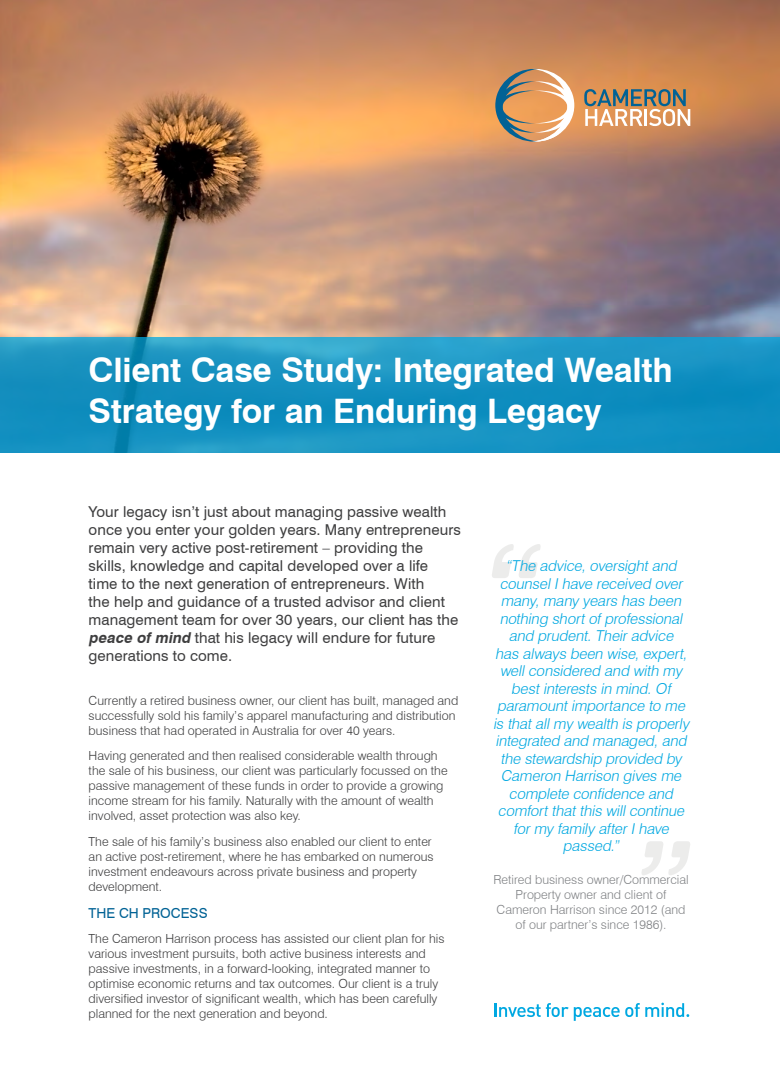
<style>
.page{position:relative;width:780px;height:1088px;background:#fff}
.page>*{position:absolute;margin:0;border:0;box-sizing:border-box;transform-origin:0 0}
.Document_Header{font:700 33.75px/40.5px "Swiss 721 BT";letter-spacing:-.005em;color:#fff}
.Body_Copy{font:italic 300 15px/17.5px "Swiss 721 BT";color:#00a8e1;text-align:center}
.t1{font:15px/18px "Swiss 721 BT";letter-spacing:.005em;color:#3e3e3f}
.t2{font:13.75px "Swiss 721 BT";color:#016295}
.Body_Copy-2{font:300 12.5px/15px "Swiss 721 BT";color:#3e3e3f}
.Body_Copy-3{font:300 12.5px/15px "Swiss 721 BT";color:#808285;text-align:center}
.s1{font-weight:700;font-style:italic}
</style>
<div class="page">
<svg style="left:492px;top:544px;width:49px;height:34px"></svg>
<svg style="left:642px;top:841px;width:48px;height:34px"></svg>
<img style="left:0;top:0;width:780px;height:337px">
<svg style="left:584px;top:89px;width:106px;height:37px;background:#ba9e81"></svg>
<svg style="left:495px;top:69px;width:79px;height:73px;background:#ca9f77"></svg>
<svg style="left:494px;top:1003px;width:46px;height:14px"></svg>
<svg style="left:546px;top:1003px;width:73px;height:18px"></svg>
<svg style="left:625px;top:1003px;width:14px;height:14px"></svg>
<svg style="left:645px;top:1002px;width:44px;height:15px"></svg>
<svg style="left:0;top:337px;width:780px;height:115px;background:#1692c1"></svg>
<p class="Document_Header" style="left:89px;top:350px;width:585px">Client Case Study: Integrated Wealth<br>Strategy for an Enduring Legacy</p>
<p class="t1" style="left:89px;top:503px;width:374px">Your legacy isn’t just about managing passive wealth once you enter your golden years. Many entrepreneurs remain very active post-retirement – providing the skills, knowledge and capital developed over a life<br>time to the next generation of entrepreneurs. With<br>the help and guidance of a trusted advisor and client management team for over 30 years, our client has the <span class="s1">peace of mind</span> that his legacy will endure for future generations to come.</p>
<p class="Body_Copy-2" style="left:89px;top:692px;width:371px">Currently a retired business owner, our client has built, managed and successfully sold his family’s apparel manufacturing and distribution business that had operated in Australia for over 40 years.</p>
<p class="Body_Copy-2" style="left:89px;top:748px;width:360px">Having generated and then realised considerable wealth through the sale of his business, our client was particularly focussed on the passive management of these funds in order to provide a growing income stream for his family. Naturally with the amount of wealth involved, asset protection was also key.</p>
<p class="Body_Copy-2" style="left:89px;top:834px;width:346px">The sale of his family’s business also enabled our client to enter an active post-retirement, where he has embarked on numerous investment endeavours across private business and property development.</p>
<p class="t2" style="left:89px;top:904px;width:120px">THE CH PROCESS</p>
<p class="Body_Copy-2" style="left:89px;top:931px;width:357px">The Cameron Harrison process has assisted our client plan for his various investment pursuits, both active business interests and passive investments, in a forward-looking, integrated manner to optimise economic returns and tax outcomes. Our client is a truly diversified investor of significant wealth, which has been carefully planned for the next generation and beyond.</p>
<p class="Body_Copy" style="left:493px;top:557px;width:198px">“The advice,oversightand counselIhave received over many,many years has been nothing shortofprofessional and prudent.Theiradvice has always been wise,expert, wellconsidered and with my bestinterests in mind.Of paramountimportance to me is thatallmy wealth is properly integrated and managed,and the stewardship provided by<br>Cameron Harrison gives me complete confidence and comfortthatthis willcontinue formy family afterIhave passed.”</p>
<p class="Body_Copy-3" style="left:493px;top:872px;width:197px">Retired business owner/Commercial<br>Property owner and client of<br>Cameron Harrison since 2012 (and of our partner’s since 1986).</p>
</div>
